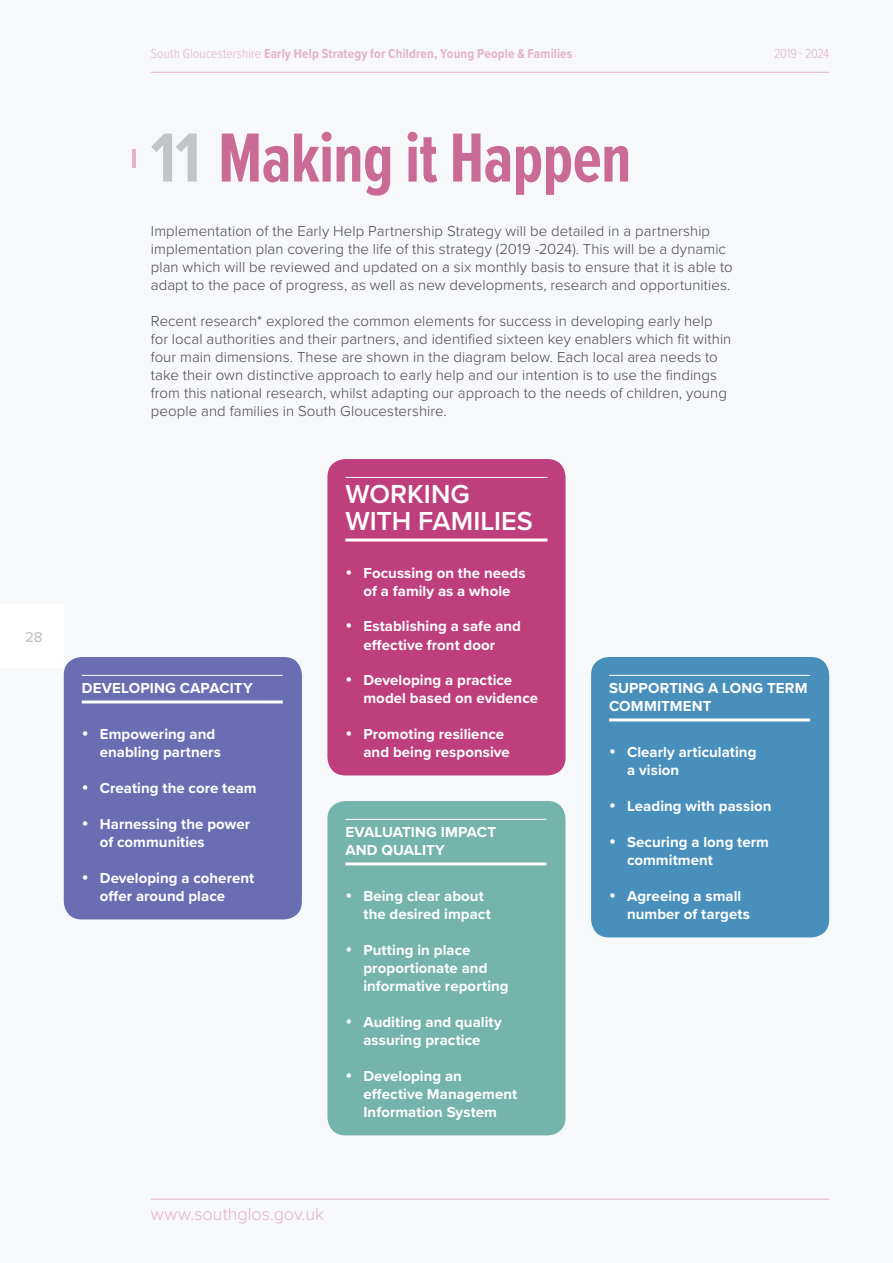
<style>
.page{position:relative;width:893px;height:1263px;background:#f7f8f9}
.page>*{position:absolute;margin:0;border:0;box-sizing:border-box;transform-origin:0 0}
.t1{font:700 72px "Proxima Nova Ex Cn";letter-spacing:-.01em;color:#ca6b96}
.t2{font:600 27px/27px "Proxima Nova";color:#fff}
.t3{font:300 18px "Proxima Nova";letter-spacing:-.005em;color:#e2b3c7}
.t4{font:300 15px/18px "Proxima Nova";letter-spacing:.005em;color:#48484a}
.t5{font:700 15px/18px "Proxima Nova";letter-spacing:.005em;color:#fff}
.t6{font:500 15px "Proxima Nova";color:#c1c5c7}
.t7{font:700 13.5px "Proxima Nova Cond";letter-spacing:.01em;color:#e2b3c7}
.t8{font:300 13.5px "Proxima Nova Cond";letter-spacing:-.025em;color:#e2b3c7}
.s1{font-weight:300}
.s2{color:#c1c5c7}
</style>
<div class="page">
<div style="left:0;top:604px;width:64px;height:63px;background:#fff"></div>
<hr style="left:151px;top:72px;width:678px;height:1px;background:#e2b3c7">
<hr style="left:151px;top:1199px;width:678px;height:1px;background:#e2b3c7">
<hr style="left:133px;top:149px;width:3px;height:18px;background:#e2b3c7">
<div style="left:64px;top:657px;width:238px;height:262px;background:#696eb2;border-radius:18px"></div>
<hr style="left:82px;top:675px;width:201px;height:1px;background:#fff">
<hr style="left:82px;top:700px;width:201px;height:3px;background:#fff">
<div style="left:327px;top:459px;width:239px;height:316px;background:#bf3f7d;border-radius:18px"></div>
<div style="left:327px;top:801px;width:239px;height:334px;background:#74b4ab;border-radius:18px"></div>
<hr style="left:345px;top:819px;width:201px;height:1px;background:#fff">
<hr style="left:345px;top:862px;width:201px;height:3px;background:#fff">
<hr style="left:345px;top:477px;width:203px;height:1px;background:#fff">
<hr style="left:345px;top:538px;width:203px;height:3px;background:#fff">
<div style="left:591px;top:657px;width:238px;height:280px;background:#488fbc;border-radius:18px"></div>
<hr style="left:609px;top:675px;width:201px;height:1px;background:#fff">
<hr style="left:609px;top:718px;width:201px;height:3px;background:#fff">
<p class="t6" style="left:25px;top:625px;width:19px">28</p>
<p class="t7" style="left:151px;top:44px;width:423px"><span class="s1">South Gloucestershire</span> Early Help Strategy for Children, Young People &amp; Families</p>
<p class="t8" style="left:774px;top:44px;width:57px">2019 - 2024</p>
<h1 class="t1" style="left:151px;top:105px;width:482px"><span class="s2">11</span> Making it Happen</h1>
<p class="t4" style="left:151px;top:221px;width:583px">Implementation of the Early Help Partnership Strategy will be detailed in a partnership implementation plan covering the life of this strategy (2019 -2024). This will be a dynamic plan which will be reviewed and updated on a six monthly basis to ensure that it is able to adapt to the pace of progress, as well as new developments, research and opportunities.</p>
<p class="t4" style="left:151px;top:311px;width:582px">Recent research* explored the common elements for success in developing early help for local authorities and their partners, and identified sixteen key enablers which fit within four main dimensions. These are shown in the diagram below. Each local area needs to take their own distinctive approach to early help and our intention is to use the findings from this national research, whilst adapting our approach to the needs of children, young people and families in South Gloucestershire.</p>
<p class="t5" style="left:82px;top:679px;width:173px">DEVELOPING CAPACITY</p>
<p class="t5" style="left:100px;top:725px;width:123px">Empowering and enabling partners</p>
<p class="t5" style="left:100px;top:779px;width:158px">Creating the core team</p>
<p class="t5" style="left:100px;top:815px;width:152px">Harnessing the power of communities</p>
<p class="t5" style="left:100px;top:869px;width:156px">Developing a coherent offer around place</p>
<h2 class="t2" style="left:345px;top:480px;width:189px">WORKING<br>WITH FAMILIES</h2>
<p class="t5" style="left:363px;top:563px;width:164px">Focussing on the needs of a family as a whole</p>
<p class="t5" style="left:363px;top:617px;width:159px">Establishing a safe and effective front door</p>
<p class="t5" style="left:363px;top:671px;width:176px">Developing a practice model based on evidence</p>
<p class="t5" style="left:363px;top:725px;width:148px">Promoting resilience and being responsive</p>
<p class="t5" style="left:345px;top:823px;width:152px">EVALUATING IMPACT<br>AND QUALITY</p>
<p class="t5" style="left:363px;top:887px;width:129px">Being clear about the desired impact</p>
<p class="t5" style="left:363px;top:941px;width:147px">Putting in place proportionate and informative reporting</p>
<p class="t5" style="left:363px;top:1013px;width:140px">Auditing and quality assuring practice</p>
<p class="t5" style="left:363px;top:1067px;width:155px">Developing an effective Management<br>Information System</p>
<p class="t3" style="left:151px;top:1201px;width:175px">www.southglos.gov.uk</p>
<p class="t5" style="left:609px;top:679px;width:200px">SUPPORTING A LONG TERM<br>COMMITMENT</p>
<p class="t5" style="left:627px;top:743px;width:131px">Clearly articulating a vision</p>
<p class="t5" style="left:627px;top:797px;width:146px">Leading with passion</p>
<p class="t5" style="left:627px;top:833px;width:143px">Securing a long term commitment</p>
<p class="t5" style="left:627px;top:887px;width:124px">Agreeing a small number of targets</p>
</div>
